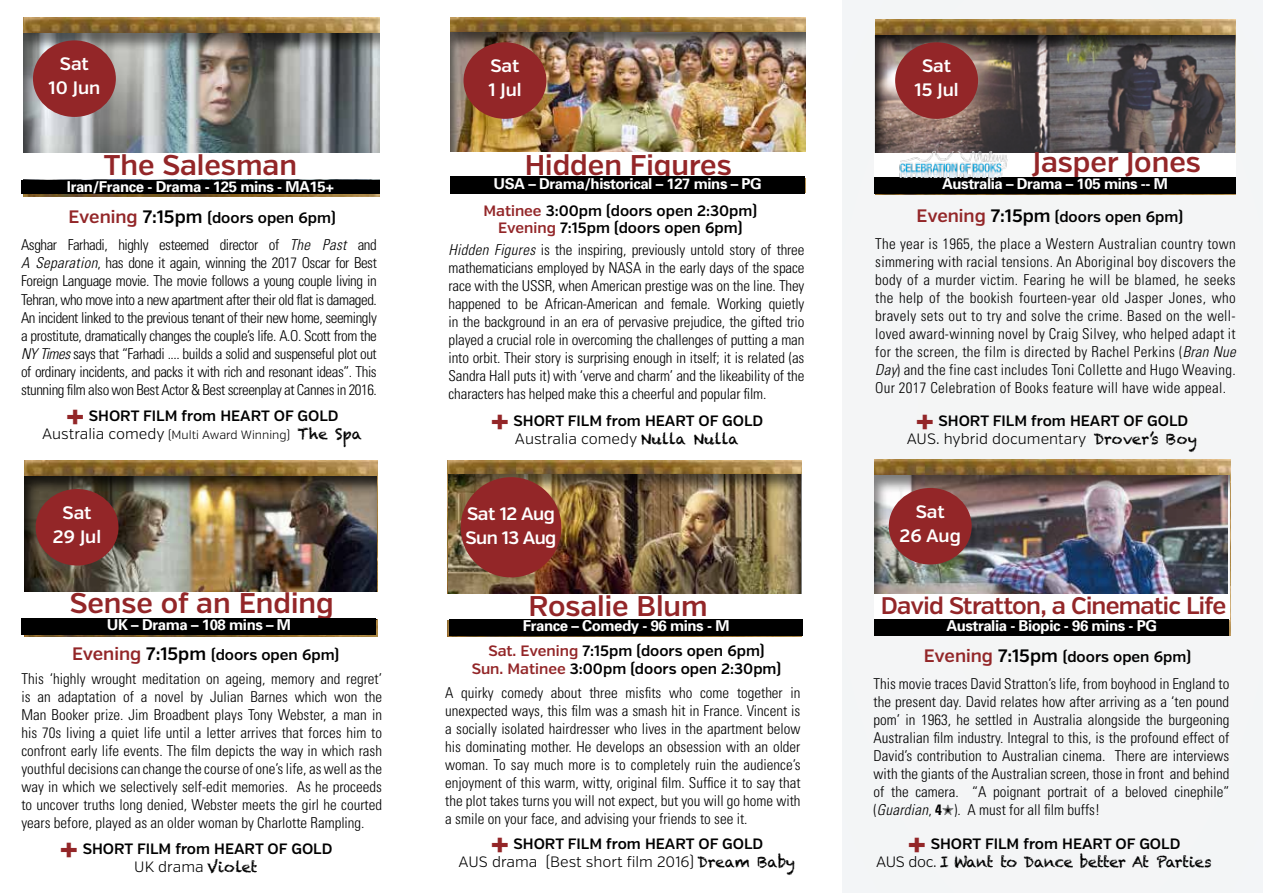
<style>
.page{position:relative;width:1263px;height:893px;background:#fff}
.page>*{position:absolute;margin:0;border:0;box-sizing:border-box;transform-origin:0 0}
.t1{font:900 30px "Verb";color:#932628}
.t2{font:600 28.5px "Verb";color:#932628}
.t3{font:600 24px "Verb";letter-spacing:-.03em;color:#932628}
.t4{font:600 18px/24px "Verb";color:#fff;text-align:center}
.t5{font:600 18px/24px "Verb";letter-spacing:-.03em;color:#fff}
.t6{font:300 condensed 15px/18px "Univers";color:#000;text-align:justify}
.t7{font:600 15px/18px "Verb";color:#000;text-align:center}
.t8{font:700 15px "Univers";letter-spacing:-.03em;color:#fff}
.t9{font:300 15px/18px "Verb";color:#000;text-align:center}
.t10{font:15px "Chalkduster";letter-spacing:-.03em;color:#000}
.t11{font:300 12px "Verb";color:#000}
.s1{font-size:18px;color:#932628}
.s2{font-size:18px}
.s3{font-style:italic}
.s4{color:#932628}
.s5{font-weight:900;font-size:30px;color:#932628}
.s6{font-size:15px}
.s7{font-family:"Chalkduster";font-weight:400;font-size:15px}
.s8{font-weight:300}
.s9{font-family:"Chalkduster";font-weight:400}
.s10{font-weight:700}
.s11{font-weight:600}
.s12{font-family:"Verb";font-weight:300}
</style>
<div class="page">
<div style="left:842px;top:0;width:421px;height:893px;background:#f4f5f6"></div>
<img style="left:875px;top:19px;width:361px;height:176px">
<div style="left:873px;top:35px;width:363px;height:144px;background:#000;opacity:.75"></div>
<div style="left:874px;top:153px;width:362px;height:26px;background:#fff"></div>
<div style="left:895px;top:42px;width:83px;height:77px;background:#932628;border-radius:50%"></div>
<img style="left:23px;top:17px;width:356px;height:179px">
<div style="left:21px;top:33px;width:359px;height:147px;background:#000;opacity:.48"></div>
<div style="left:23px;top:153px;width:356px;height:26px;background:#fff"></div>
<div style="left:21px;top:180px;width:359px;height:14px;background:#000"></div>
<img style="left:450px;top:17px;width:356px;height:176px">
<div style="left:448px;top:33px;width:359px;height:120px;background:#000;opacity:.61"></div>
<div style="left:445px;top:152px;width:373px;height:25px;background:#fff"></div>
<img style="left:875px;top:460px;width:355px;height:175px">
<div style="left:872px;top:475px;width:358px;height:144px;background:#000;opacity:.5"></div>
<div style="left:875px;top:594px;width:355px;height:26px;background:#fff"></div>
<img style="left:24px;top:460px;width:353px;height:176px">
<div style="left:22px;top:476px;width:354px;height:144px;background:#000;opacity:.75"></div>
<div style="left:24px;top:592px;width:356px;height:26px;background:#fff"></div>
<div style="left:33px;top:40px;width:83px;height:77px;background:#932628;border-radius:50%"></div>
<div style="left:889px;top:488px;width:83px;height:76px;background:#932628;border-radius:50%"></div>
<img style="left:448px;top:460px;width:353px;height:176px">
<div style="left:446px;top:474px;width:357px;height:144px;background:#000;opacity:.55"></div>
<div style="left:448px;top:594px;width:355px;height:26px;background:#fff"></div>
<div style="left:36px;top:489px;width:83px;height:77px;background:#932628;border-radius:50%"></div>
<div style="left:463px;top:42px;width:83px;height:77px;background:#932628;border-radius:50%"></div>
<div style="left:461px;top:477px;width:100px;height:100px;background:#932628;border-radius:50%"></div>
<div style="left:874px;top:177px;width:362px;height:17px;background:#000"></div>
<div style="left:874px;top:619px;width:355px;height:17px;background:#000"></div>
<div style="left:450px;top:177px;width:355px;height:17px;background:#000"></div>
<div style="left:21px;top:618px;width:355px;height:17px;background:#000"></div>
<div style="left:449px;top:619px;width:354px;height:17px;background:#000"></div>
<img style="left:893px;top:152px;width:119px;height:25px">
<p class="t4" style="left:49px;top:52px;width:53px">Sat<br>10 Jun</p>
<p class="t4" style="left:488px;top:54px;width:35px;text-align:left">Sat<br>1 Jul</p>
<p class="t4" style="left:915px;top:54px;width:45px">Sat<br>15 Jul</p>
<h2 class="t2" style="left:104px;top:148px;width:195px">The Salesman</h2>
<p class="t8" style="left:67px;top:178px;width:269px">Iran/France - Drama - 125 mins - MA15+</p>
<h2 class="t2" style="left:525px;top:148px;width:208px">Hidden Figures</h2>
<p class="t8" style="left:493px;top:174px;width:270px">USA – Drama/historical – 127 mins – PG</p>
<h2 class="t2" style="left:1033px;top:145px;width:170px">Jasper Jones</h2>
<p class="t8" style="left:942px;top:175px;width:227px">Australia – Drama – 105 mins -- M</p>
<p class="t7" style="left:68px;top:209px;width:269px"><span class="s1">Evening</span> <span class="s2">7:15pm</span> (doors open 6pm)</p>
<p class="t6" style="left:21px;top:236px;width:357px">Asghar Farhadi, highly esteemed director of <span class="s3">The Past</span> and <span class="s3">A Separation</span>, has done it again, winning the 2017 Oscar for Best Foreign Language movie. The movie follows a young couple living in Tehran, who move into a new apartment after their old flat is damaged.<br>An incident linked to the previous tenant of their new home, seemingly a prostitute, dramatically changes the couple’s life. A.O. Scott from the <span class="s3">NY Times</span> says that “Farhadi .... builds a solid and suspenseful plot out of ordinary incidents, and packs it with rich and resonant ideas”. This stunning film also won Best Actor &amp; Best screenplay at Cannes in 2016.</p>
<p class="t7" style="left:483px;top:203px;width:275px;line-height:16.5px"><span class="s4">Matinee</span> 3:00pm (doors open 2:30pm)<br><span class="s4">Evening</span> 7:15pm (doors open 6pm)</p>
<p class="t7" style="left:917px;top:208px;width:268px"><span class="s1">Evening</span> <span class="s2">7:15pm</span> (doors open 6pm)</p>
<p class="t6" style="left:449px;top:241px;width:357px"><span class="s3">Hidden Figures</span> is the inspiring, previously untold story of three mathematicians employed by NASA in the early days of the space race with the USSR, when American prestige was on the line. They happened to be African-American and female. Working quietly in the background in an era of pervasive prejudice, the gifted trio played a crucial role in overcoming the challenges of putting a man into orbit. Their story is surprising enough in itself; it is related (as Sandra Hall puts it) with ‘verve and charm’ and the likeability of the characters has helped make this a cheerful and popular film.</p>
<p class="t6" style="left:875px;top:235px;width:362px">The year is 1965, the place a Western Australian country town simmering with racial tensions. An Aboriginal boy discovers the body of a murder victim. Fearing he will be blamed, he seeks the help of the bookish fourteen-year old Jasper Jones, who bravely sets out to try and solve the crime. Based on the well&shy;loved award-winning novel by Craig Silvey, who helped adapt it for the screen, the film is directed by Rachel Perkins (<span class="s3">Bran Nue Day</span>) and the fine cast includes Toni Collette and Hugo Weaving.<br>Our 2017 Celebration of Books feature will have wide appeal.</p>
<p class="t7" style="left:66px;top:406px;width:274px"><span class="s5">+</span> SHORT FILM from HEART OF GOLD</p>
<p class="t11" style="left:42px;top:427px;width:321px"><span class="s6">Australia comedy</span> (Multi Award Winning) <span class="s7">The Spa</span></p>
<p class="t7" style="left:490px;top:412px;width:274px"><span class="s5">+</span> SHORT FILM from HEART OF GOLD<br><span class="s8">Australia comedy</span> <span class="s9">Nulla Nulla</span></p>
<p class="t7" style="left:907px;top:412px;width:292px"><span class="s5">+</span> SHORT FILM from HEART OF GOLD<br><span class="s8">AUS. hybrid documentary</span> <span class="s9">Drover’s Boy</span></p>
<p class="t4" style="left:53px;top:501px;width:50px">Sat<br>29 Jul</p>
<p class="t5" style="left:466px;top:502px;width:92px">Sat 12 Aug<br>Sun 13 Aug</p>
<p class="t4" style="left:899px;top:500px;width:63px">Sat<br>26 Aug</p>
<h2 class="t2" style="left:70px;top:586px;width:265px">Sense of an Ending</h2>
<h2 class="t2" style="left:528px;top:589px;width:181px">Rosalie Blum</h2>
<p class="t8" style="left:107px;top:616px;width:186px">UK – Drama – 108 mins – M</p>
<p class="t8" style="left:523px;top:617px;width:208px">France – Comedy - 96 mins - M</p>
<h3 class="t3" style="left:881px;top:591px;width:347px">David Stratton, a Cinematic Life</h3>
<p class="t8" style="left:946px;top:617px;width:212px">Australia - Biopic - 96 mins - PG</p>
<p class="t7" style="left:72px;top:646px;width:269px"><span class="s1">Evening</span> <span class="s2">7:15pm</span> (doors open 6pm)</p>
<p class="t6" style="left:21px;top:669px;width:362px">This ‘highly wrought meditation on ageing, memory and regret’ is an adaptation of a novel by Julian Barnes which won the Man Booker prize. Jim Broadbent plays Tony Webster, a man in his 70s living a quiet life until a letter arrives that forces him to confront early life events. The film depicts the way in which rash youthful decisions can change the course of one’s life, as well as the way in which we selectively self-edit memories. As he proceeds to uncover truths long denied, Webster meets the girl he courted years before, played as an older woman by Charlotte Rampling.</p>
<p class="t7" style="left:472px;top:642px;width:311px"><span class="s4">Sat. Evening</span> 7:15pm (doors open 6pm)<br><span class="s4">Sun. Matinee</span> 3:00pm (doors open 2:30pm)</p>
<p class="t6" style="left:445px;top:684px;width:357px">A quirky comedy about three misfits who come together in unexpected ways, this film was a smash hit in France. Vincent is a socially isolated hairdresser who lives in the apartment below his dominating mother. He develops an obsession with an older woman. To say much more is to completely ruin the audience’s enjoyment of this warm, witty, original film. Suffice it to say that the plot takes turns you will not expect, but you will go home with a smile on your face, and advising your friends to see it.</p>
<p class="t7" style="left:924px;top:648px;width:269px"><span class="s1">Evening</span> <span class="s2">7:15pm</span> (doors open 6pm)</p>
<p class="t6" style="left:873px;top:675px;width:357px">This movie traces David Stratton’s life, from boyhood in England to the present day. David relates how after arriving as a ‘ten pound pom’ in 1963, he settled in Australia alongside the burgeoning Australian film industry. Integral to this, is the profound effect of David’s contribution to Australian cinema. There are interviews with the giants of the Australian screen, those in front and behind of the camera. “A poignant portrait of a beloved cinephile” (<span class="s3">Guardian</span>, <span class="s10">4</span>✭). A must for all film buffs!</p>
<h1 class="t1" style="left:60px;top:831px;width:20px">+</h1>
<p class="t7" style="left:134px;top:840px;width:200px;text-align:left;text-indent:-52px">SHORT FILM from HEART OF GOLD<br><span class="s8">UK drama</span> <span class="s9">Violet</span></p>
<p class="t9" style="left:459px;top:835px;width:338px"><span class="s5">+</span> <span class="s11">SHORT FILM from HEART OF GOLD<br></span>AUS drama (Best short film 2016) <span class="s9">Dream Baby</span></p>
<p class="t7" style="left:908px;top:835px;width:274px"><span class="s5">+</span> SHORT FILM from HEART OF GOLD</p>
<p class="t10" style="left:876px;top:853px;width:337px"><span class="s12">AUS doc.</span> I Want to Dance better At Parties</p>
</div>
